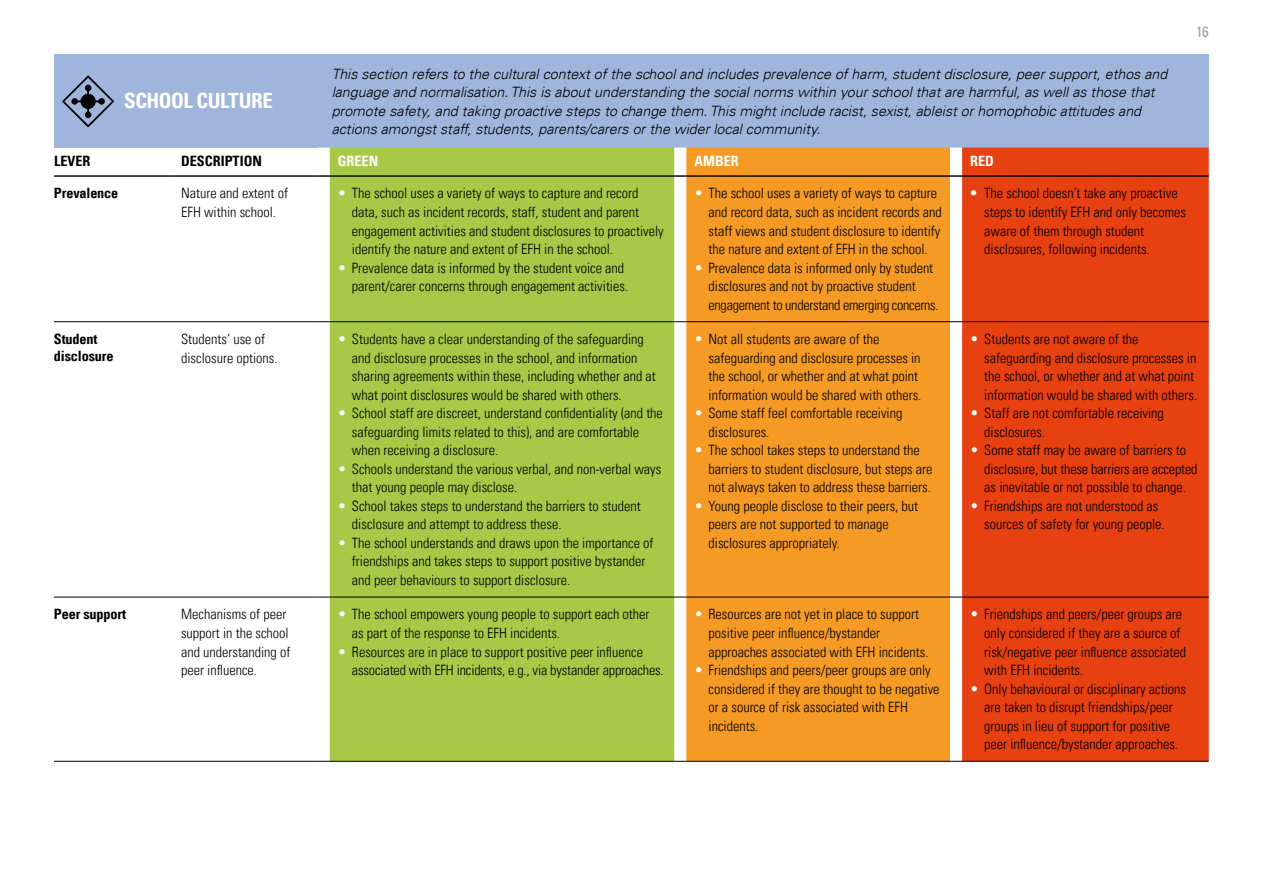
<style>
.page{position:relative;width:1263px;height:893px;background:#fff}
.page>*{position:absolute;margin:0;border:0;box-sizing:border-box;transform-origin:0 0}
.t1{font:700 condensed 21px "Univers LT";letter-spacing:-.02em;color:#fff}
.t2{font:condensed 15px "Univers LT";color:#9d9d9c}
.t3{font:300 condensed 14.25px/18.6px "Univers LT";color:#000}
.t4{font:italic 300 14.25px/18.5px "Univers LT";color:#000}
.t5{font:700 condensed 14.25px/17.1px "Univers LT";letter-spacing:-.01em;color:#000}
.t6{font:700 condensed 14.25px "Univers LT";color:#fff}
.s1{color:#fff}
.s2{font-stretch:normal;color:#fff}
</style>
<div class="page">
<div style="left:54px;top:54px;width:1155px;height:94px;background:#a0b5dc"></div>
<div style="left:330px;top:148px;width:344px;height:613px;background:#a7c947"></div>
<div style="left:686px;top:148px;width:264px;height:613px;background:#f59a25"></div>
<div style="left:962px;top:148px;width:247px;height:613px;background:#e74011"></div>
<hr style="left:54px;top:761px;width:119px;height:1px;background:#000">
<hr style="left:173px;top:761px;width:145px;height:1px;background:#000">
<svg style="left:318px;top:761px;width:12px;height:1px"></svg>
<hr style="left:330px;top:761px;width:344px;height:1px;background:#000">
<svg style="left:674px;top:761px;width:12px;height:1px"></svg>
<hr style="left:686px;top:761px;width:264px;height:1px;background:#000">
<svg style="left:950px;top:761px;width:12px;height:1px"></svg>
<hr style="left:962px;top:761px;width:247px;height:1px;background:#000">
<hr style="left:54px;top:321px;width:119px;height:1px;background:#000">
<hr style="left:173px;top:321px;width:145px;height:1px;background:#000">
<svg style="left:318px;top:321px;width:12px;height:1px"></svg>
<hr style="left:330px;top:321px;width:344px;height:1px;background:#000">
<svg style="left:674px;top:321px;width:12px;height:1px"></svg>
<hr style="left:686px;top:321px;width:264px;height:1px;background:#000">
<svg style="left:950px;top:321px;width:12px;height:1px"></svg>
<hr style="left:962px;top:321px;width:247px;height:1px;background:#000">
<hr style="left:54px;top:175px;width:119px;height:2px;background:#000">
<hr style="left:173px;top:175px;width:145px;height:2px;background:#000">
<svg style="left:318px;top:175px;width:12px;height:2px"></svg>
<hr style="left:330px;top:175px;width:344px;height:2px;background:#000">
<svg style="left:674px;top:175px;width:12px;height:2px"></svg>
<hr style="left:686px;top:175px;width:264px;height:2px;background:#000">
<svg style="left:950px;top:175px;width:12px;height:2px"></svg>
<hr style="left:962px;top:175px;width:247px;height:2px;background:#000">
<hr style="left:54px;top:597px;width:119px;height:1px;background:#000">
<hr style="left:173px;top:597px;width:145px;height:1px;background:#000">
<svg style="left:318px;top:597px;width:12px;height:1px"></svg>
<hr style="left:330px;top:597px;width:344px;height:1px;background:#000">
<svg style="left:674px;top:597px;width:12px;height:1px"></svg>
<hr style="left:686px;top:597px;width:264px;height:1px;background:#000">
<svg style="left:950px;top:597px;width:12px;height:1px"></svg>
<hr style="left:962px;top:597px;width:247px;height:1px;background:#000">
<svg style="left:62px;top:75px;width:52px;height:52px"></svg>
<p class="t2" style="left:1196px;top:22px;width:14px">16</p>
<h1 class="t1" style="left:124px;top:88px;width:150px">SCHOOL CULTURE</h1>
<p class="t4" style="left:332px;top:64px;width:837px">This section refers to the cultural context of the school and includes prevalence of harm, student disclosure, peer support, ethos and language and normalisation. This is about understanding the social norms within your school that are harmful, as well as those that promote safety, and taking proactive steps to change them. This might include racist, sexist, ableist or homophobic attitudes and actions amongst staff, students, parents/carers or the wider local community.</p>
<p class="t5" style="left:54px;top:152px;width:38px">LEVER</p>
<p class="t5" style="left:181px;top:152px;width:82px">DESCRIPTION</p>
<p class="t6" style="left:338px;top:152px;width:42px">GREEN</p>
<p class="t6" style="left:694px;top:152px;width:46px">AMBER</p>
<p class="t6" style="left:970px;top:152px;width:25px">RED</p>
<p class="t5" style="left:54px;top:185px;width:66px">Prevalence</p>
<p class="t3" style="left:181px;top:184px;width:108px">Nature and extent of<br>EFH within school.</p>
<p class="t3" style="left:352px;top:184px;width:313px;text-indent:-14px"><span class="s1">•</span> The school uses a variety of ways to capture and record data, such as incident records, staff, student and parent engagement activities and student disclosures to proactively identify the nature and extent of EFH in the school.</p>
<p class="t3" style="left:338px;top:258px;width:292px;text-align:right"><span class="s1">•</span> Prevalence data is informed by the student voice and parent/carer concerns through engagement activities.</p>
<p class="t3" style="left:708px;top:184px;width:235px;text-indent:-14px"><span class="s1">•</span> The school uses a variety of ways to capture and record data, such as incident records and staff views and student disclosure to identify the nature and extent of EFH in the school.</p>
<p class="t3" style="left:708px;top:258px;width:232px;text-indent:-14px"><span class="s1">•</span> Prevalence data is informed only by student disclosures and not by proactive student engagement to understand emerging concerns.</p>
<p class="t3" style="left:984px;top:184px;width:203px;text-indent:-14px"><span class="s2">•</span> The school doesn’t take any proactive steps to identify EFH and only becomes aware of them through student disclosures, following incidents.</p>
<p class="t5" style="left:54px;top:330px;width:61px">Student disclosure</p>
<p class="t3" style="left:181px;top:330px;width:98px">Students’ use of disclosure options.</p>
<p class="t3" style="left:352px;top:330px;width:305px;text-indent:-14px"><span class="s1">•</span> Students have a clear understanding of the safeguarding and disclosure processes in the school, and information sharing agreements within these, including whether and at what point disclosures would be shared with others.</p>
<p class="t3" style="left:352px;top:404px;width:312px;text-indent:-14px"><span class="s1">•</span> School staff are discreet, understand confidentiality (and the safeguarding limits related to this), and are comfortable when receiving a disclosure.</p>
<p class="t3" style="left:352px;top:459px;width:311px;text-indent:-14px"><span class="s1">•</span> Schools understand the various verbal, and non-verbal ways that young people may disclose.</p>
<p class="t3" style="left:352px;top:497px;width:290px;text-indent:-14px"><span class="s1">•</span> School takes steps to understand the barriers to student disclosure and attempt to address these.</p>
<p class="t3" style="left:352px;top:534px;width:303px;text-indent:-14px"><span class="s1">•</span> The school understands and draws upon the importance of friendships and takes steps to support positive bystander and peer behaviours to support disclosure.</p>
<p class="t5" style="left:54px;top:606px;width:74px">Peer support</p>
<p class="t3" style="left:181px;top:605px;width:111px">Mechanisms of peer support in the school and understanding of peer influence.</p>
<p class="t3" style="left:352px;top:605px;width:299px;text-indent:-14px"><span class="s1">•</span> The school empowers young people to support each other as part of the response to EFH incidents.</p>
<p class="t3" style="left:352px;top:642px;width:313px;text-indent:-14px"><span class="s1">•</span> Resources are in place to support positive peer influence associated with EFH incidents, e.g., via bystander approaches.</p>
<p class="t3" style="left:708px;top:330px;width:214px;text-indent:-14px"><span class="s1">•</span> Not all students are aware of the safeguarding and disclosure processes in the school, or whether and at what point information would be shared with others.</p>
<p class="t3" style="left:708px;top:404px;width:195px;text-indent:-14px"><span class="s1">•</span> Some staff feel comfortable receiving disclosures.</p>
<p class="t3" style="left:708px;top:441px;width:225px;text-indent:-14px"><span class="s1">•</span> The school takes steps to understand the barriers to student disclosure, but steps are not always taken to address these barriers.</p>
<p class="t3" style="left:708px;top:497px;width:211px;text-indent:-14px"><span class="s1">•</span> Young people disclose to their peers, but peers are not supported to manage disclosures appropriately.</p>
<p class="t3" style="left:708px;top:605px;width:221px;text-indent:-14px"><span class="s1">•</span> Resources are not yet in place to support positive peer influence/bystander approaches associated with EFH incidents.</p>
<p class="t3" style="left:708px;top:661px;width:233px;text-indent:-14px"><span class="s1">•</span> Friendships and peers/peer groups are only considered if they are thought to be negative or a source of risk associated with EFH incidents.</p>
<p class="t3" style="left:984px;top:330px;width:214px;text-indent:-14px"><span class="s1">•</span> Students are not aware of the safeguarding and disclosure processes in the school, or whether and at what point information would be shared with others.</p>
<p class="t3" style="left:984px;top:404px;width:181px;text-indent:-14px"><span class="s1">•</span> Staff are not comfortable receiving disclosures.</p>
<p class="t3" style="left:984px;top:441px;width:215px;text-indent:-14px"><span class="s1">•</span> Some staff may be aware of barriers to disclosure, but these barriers are accepted as inevitable or not possible to change.</p>
<p class="t3" style="left:984px;top:497px;width:182px;text-indent:-14px"><span class="s1">•</span> Friendships are not understood as sources of safety for young people.</p>
<p class="t3" style="left:984px;top:605px;width:203px;text-indent:-14px"><span class="s1">•</span> Friendships and peers/peer groups are only considered if they are a source of risk/negative peer influence associated with EFH incidents.</p>
<p class="t3" style="left:970px;top:679px;width:217px;text-align:center"><span class="s1">•</span> Only behavioural or disciplinary actions are taken to disrupt friendships/peer groups in lieu of support for positive<br>peer influence/bystander approaches.</p>
</div>
